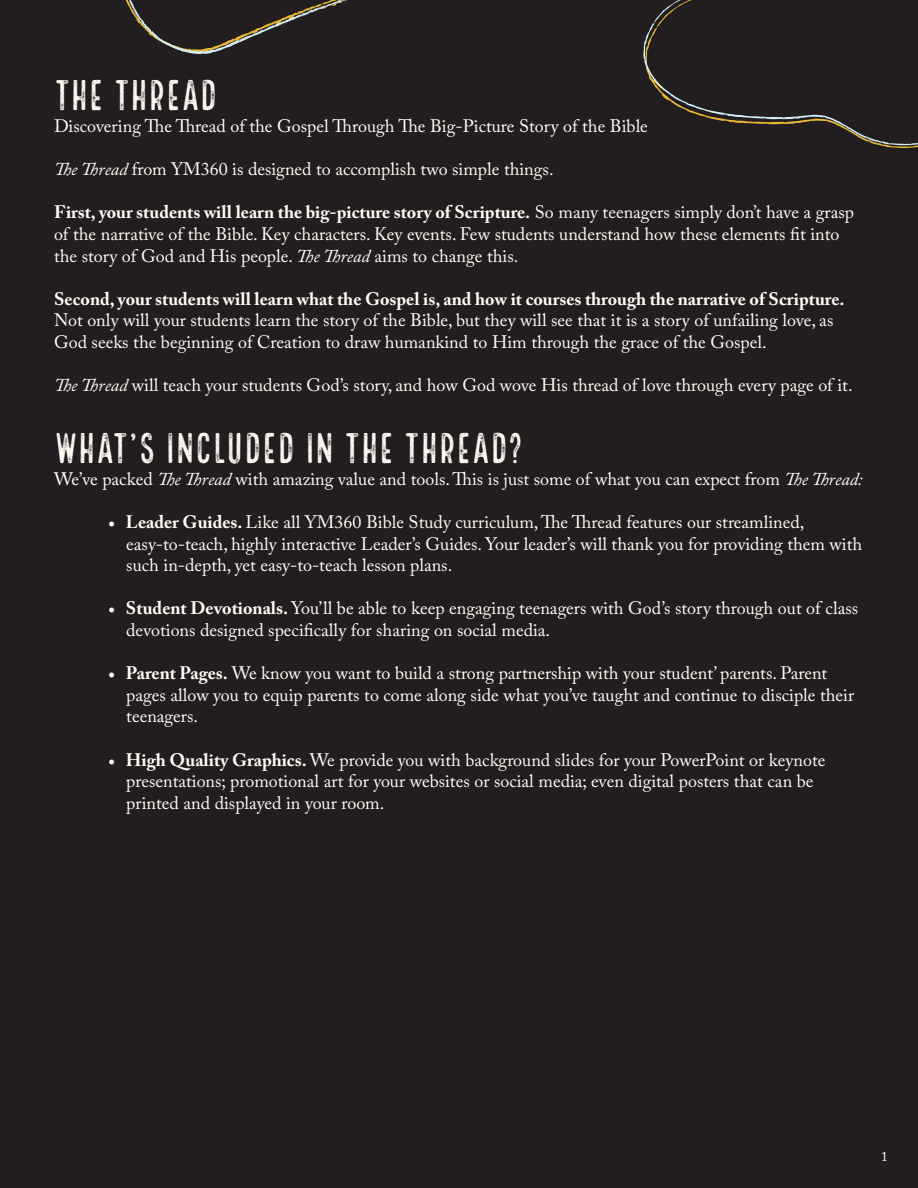
<style>
.page{position:relative;width:918px;height:1188px;background:#221d1f}
.page>*{position:absolute;margin:0;border:0;box-sizing:border-box;transform-origin:0 0}
.t1{font:42px "Local Brewery Five";color:#fffef6}
.t2{font:18px/21.6px "Adobe Caslon Pro";color:#fffef6}
.t3{font:700 18px "Adobe Caslon Pro";color:#fffef6}
.t4{font:13.5px "Adobe Caslon Pro";color:#fff}
.s1{font-style:italic}
.s2{font-weight:700}
.s3{font-family:"Minion Pro";font-weight:700}
</style>
<div class="page">
<svg style="left:643px;top:0;width:275px;height:148px"></svg>
<svg style="left:125px;top:0;width:222px;height:54px"></svg>
<p class="t1" style="left:54px;top:73px;width:166px">THE THREAD</p>
<p class="t2" style="left:54px;top:115px;width:595px">Discovering The Thread of the Gospel Through The Big-Picture Story of the Bible</p>
<p class="t2" style="left:54px;top:158px;width:501px"><span class="s1">The Thread</span> from YM360 is designed to accomplish two simple things.</p>
<p class="t2" style="left:54px;top:201px;width:802px"><span class="s2">First, your students will learn the big-picture story of Scripture.</span> So many teenagers simply don’t have a grasp of the narrative of the Bible. Key characters. Key events. Few students understand how these elements fit into the story of God and His people. <span class="s1">The Thread</span> aims to change this.</p>
<p class="t3" style="left:54px;top:288px;width:792px">Second, your students will learn what the Gospel is, and how it courses through the narrative of Scripture.</p>
<p class="t2" style="left:54px;top:309px;width:781px">Not only will your students learn the story of the Bible, but they will see that it is a story of unfailing love, as<br>God seeks the beginning of Creation to draw humankind to Him through the grace of the Gospel.</p>
<p class="t2" style="left:54px;top:374px;width:800px"><span class="s1">The Thread</span> will teach your students God’s story, and how God wove His thread of love through every page of it.</p>
<p class="t1" style="left:54px;top:425px;width:471px">WHAT’S INCLUDED IN THE THREAD?</p>
<p class="t2" style="left:54px;top:468px;width:810px">We’ve packed <span class="s1">The Thread</span> with amazing value and tools. This is just some of what you can expect from <span class="s1">The Thread:</span></p>
<p class="t2" style="left:108px;top:511px;width:698px"><span class="s3">•</span> <span class="s2">Leader Guides.</span> Like all YM360 Bible Study curriculum, The Thread features our streamlined,</p>
<p class="t2" style="left:126px;top:533px;width:737px">easy-to-teach, highly interactive Leader’s Guides. Your leader’s will thank you for providing them with</p>
<p class="t2" style="left:126px;top:554px;width:328px">such in-depth, yet easy-to-teach lesson plans.</p>
<p class="t2" style="left:108px;top:597px;width:752px"><span class="s3">•</span> <span class="s2">Student Devotionals.</span> You’ll be able to keep engaging teenagers with God’s story through out of class</p>
<p class="t2" style="left:126px;top:619px;width:425px">devotions designed specifically for sharing on social media.</p>
<p class="t2" style="left:108px;top:662px;width:721px"><span class="s3">•</span> <span class="s2">Parent Pages.</span> We know you want to build a strong partnership with your student’ parents. Parent</p>
<p class="t2" style="left:126px;top:684px;width:729px">pages allow you to equip parents to come along side what you’ve taught and continue to disciple their</p>
<p class="t2" style="left:126px;top:705px;width:73px">teenagers.</p>
<p class="t2" style="left:108px;top:749px;width:719px"><span class="s3">•</span> <span class="s2">High Quality Graphics.</span> We provide you with background slides for your PowerPoint or keynote</p>
<p class="t2" style="left:126px;top:770px;width:689px">presentations; promotional art for your websites or social media; even digital posters that can be</p>
<p class="t2" style="left:126px;top:792px;width:260px">printed and displayed in your room.</p>
<p class="t4" style="left:881px;top:1149px;width:8px">1</p>
</div>
